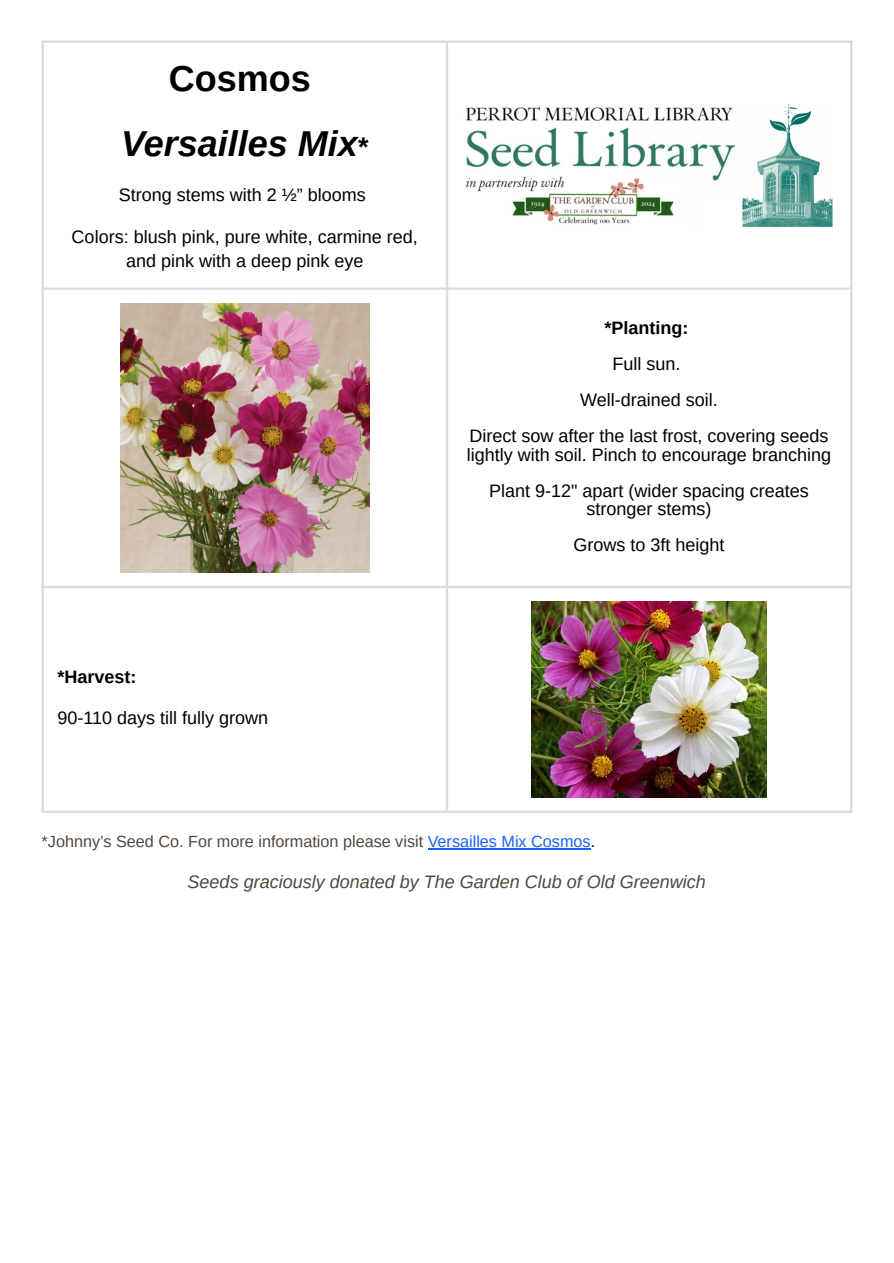
<style>
.page{position:relative;width:894px;height:1263px;background:#fff}
.page>*{position:absolute;margin:0;border:0;box-sizing:border-box;transform-origin:0 0}
.t1{font:italic 700 36px "Arimo";color:#000}
.t2{font:700 36px "Arimo";color:#000}
.t3{font:18px/23.7px "Arimo";color:#000;text-align:center}
.t4{font:italic 18px "Arimo";color:#52463b}
.t5{font:700 18px "Arimo";color:#000}
.t6{font:16.2px "Arimo";color:#52463b}
.s1{font-style:normal;font-size:27px}
.s2{color:#1a62ff}
.s3{color:#000}
</style>
<div class="page">
<hr style="left:427px;top:848px;width:163px;height:1px;background:#1a62ff">
<img style="left:466px;top:104px;width:367px;height:123px">
<img style="left:120px;top:303px;width:249px;height:269px">
<img style="left:531px;top:602px;width:235px;height:195px">
<hr style="left:42px;top:43px;width:2px;height:768px;background:#dbdbdb">
<hr style="left:446px;top:43px;width:2px;height:768px;background:#dbdbdb">
<hr style="left:849px;top:43px;width:3px;height:768px;background:#dbdbdb">
<hr style="left:42px;top:40px;width:810px;height:3px;background:#dbdbdb">
<hr style="left:42px;top:288px;width:810px;height:2px;background:#dbdbdb">
<hr style="left:42px;top:586px;width:810px;height:2px;background:#dbdbdb">
<hr style="left:42px;top:811px;width:810px;height:2px;background:#dbdbdb">
<p class="t2" style="left:169px;top:59px;width:143px">Cosmos</p>
<h1 class="t1" style="left:121px;top:124px;width:249px">Versailles Mix<span class="s1">*</span></h1>
<p class="t3" style="left:119px;top:183px;width:248px">Strong stems with 2 ½” blooms</p>
<p class="t3" style="left:72px;top:225px;width:347px">Colors: blush pink, pure white, carmine red, and pink with a deep pink eye</p>
<h1 class="t5" style="left:57px;top:666px;width:81px">*Harvest:</h1>
<p class="t3" style="left:57px;top:706px;width:212px">90-110 days till fully grown</p>
<h1 class="t5" style="left:604px;top:317px;width:85px">*Planting:</h1>
<p class="t3" style="left:612px;top:352px;width:69px">Full sun.</p>
<p class="t3" style="left:580px;top:388px;width:139px">Well-drained soil.</p>
<p class="t3" style="left:466px;top:426px;width:365px;line-height:19.2px;text-align:left">Direct sow after the last frost, covering seeds lightly with soil. Pinch to encourage branching</p>
<p class="t3" style="left:489px;top:482px;width:321px;line-height:18px">Plant 9-12" apart (wider spacing creates stronger stems)</p>
<p class="t3" style="left:573px;top:533px;width:152px">Grows to 3ft height</p>
<p class="t6" style="left:42px;top:832px;width:555px">*Johnny’s Seed Co. For more information please visit <span class="s2">Versailles Mix Cosmos</span><span class="s3">.</span></p>
<h1 class="t4" style="left:187px;top:871px;width:519px">Seeds graciously donated by The Garden Club of Old Greenwich</h1>
</div>
